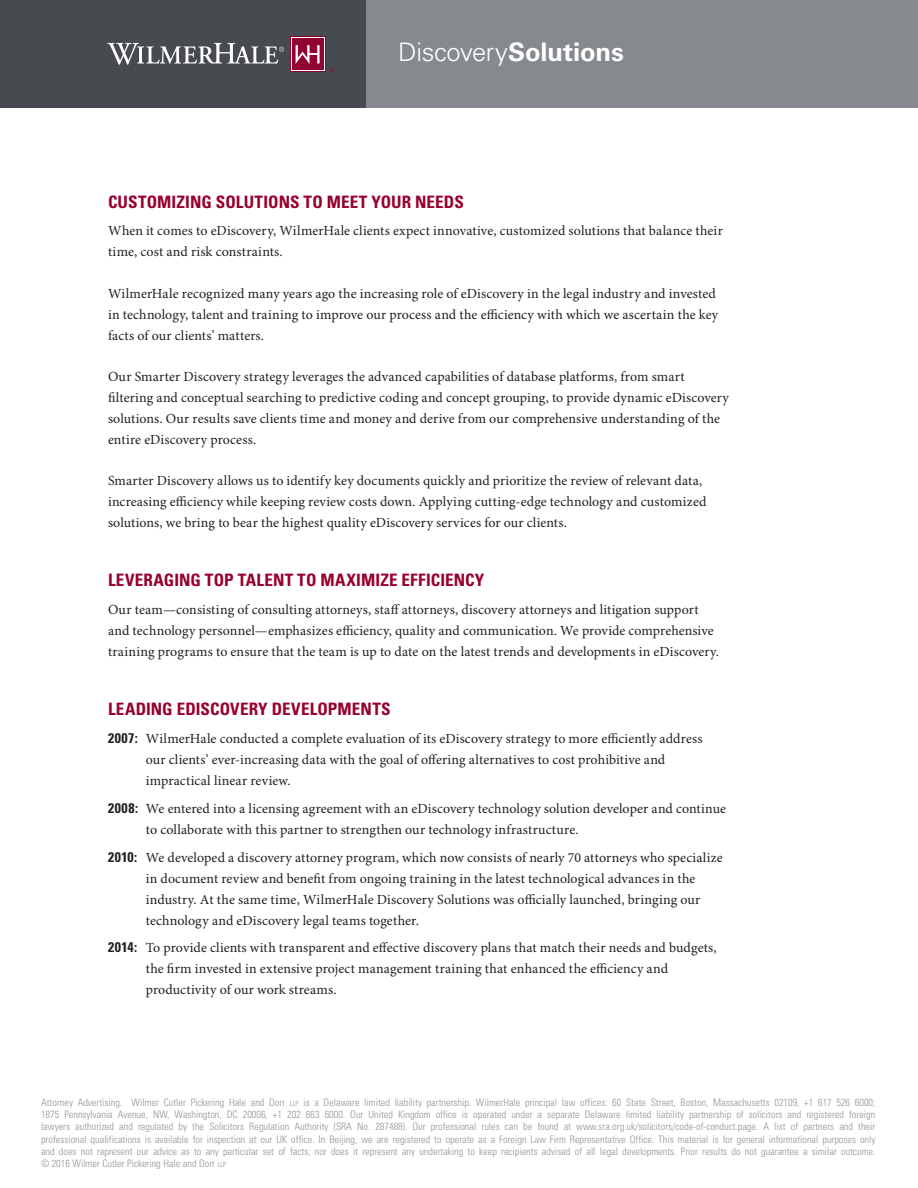
<style>
.page{position:relative;width:918px;height:1188px;background:#fff}
.page>*{position:absolute;margin:0;border:0;box-sizing:border-box;transform-origin:0 0}
.t1{font:300 25.5px "Univers LT Std";letter-spacing:-.015em;color:#fff}
.Subheads{font:700 condensed 17.1px "Univers LT Std";letter-spacing:.005em;color:#98012d}
.t2{font:13.95px/21px "Minion Pro";letter-spacing:.01em;color:#231f20}
.t3{font:300 condensed 10.2px/12.3px "Univers LT Std";color:#939598;text-align:justify}
.s1{font-weight:700}
.s2{font-family:"Univers LT Std";font-weight:700;font-stretch:condensed}
.s3{font-size:7.2px}
</style>
<div class="page">
<div style="left:305px;top:0;width:613px;height:108px;background:#868a8e"></div>
<div style="left:0;top:0;width:366px;height:108px;background:#474a4e"></div>
<svg style="left:290px;top:37px;width:35px;height:35px"></svg>
<svg style="left:291px;top:38px;width:33px;height:33px"></svg>
<div style="left:292px;top:39px;width:31px;height:31px;background:#910331"></div>
<svg style="left:296px;top:45px;width:24px;height:19px"></svg>
<svg style="left:107px;top:43px;width:177px;height:22px"></svg>
<svg style="left:329px;top:67px;width:5px;height:5px"></svg>
<p class="t1" style="left:398px;top:37px;width:227px">Discovery<span class="s1">Solutions</span></p>
<p class="Subheads" style="left:108px;top:191px;width:357px">CUSTOMIZING SOLUTIONS TO MEET YOUR NEEDS</p>
<p class="t2" style="left:108px;top:221px;width:616px">When it comes to eDiscovery, WilmerHale clients expect innovative, customized solutions that balance their time, cost and risk constraints.</p>
<p class="t2" style="left:108px;top:283px;width:612px">WilmerHale recognized many years ago the increasing role of eDiscovery in the legal industry and invested in technology, talent and training to improve our process and the efficiency with which we ascertain the key facts of our clients’ matters.</p>
<p class="t2" style="left:108px;top:367px;width:623px">Our Smarter Discovery strategy leverages the advanced capabilities of database platforms, from smart filtering and conceptual searching to predictive coding and concept grouping, to provide dynamic eDiscovery solutions. Our results save clients time and money and derive from our comprehensive understanding of the entire eDiscovery process.</p>
<p class="t2" style="left:108px;top:471px;width:600px">Smarter Discovery allows us to identify key documents quickly and prioritize the review of relevant data, increasing efficiency while keeping review costs down. Applying cutting-edge technology and customized solutions, we bring to bear the highest quality eDiscovery services for our clients.</p>
<p class="Subheads" style="left:108px;top:570px;width:378px">LEVERAGING TOP TALENT TO MAXIMIZE EFFICIENCY</p>
<p class="t2" style="left:108px;top:600px;width:613px">Our team—consisting of consulting attorneys, staff attorneys, discovery attorneys and litigation support and technology personnel—emphasizes efficiency, quality and communication. We provide comprehensive training programs to ensure that the team is up to date on the latest trends and developments in eDiscovery.</p>
<p class="Subheads" style="left:108px;top:699px;width:284px">LEADING EDISCOVERY DEVELOPMENTS</p>
<p class="t2" style="left:146px;top:729px;width:558px;text-indent:-38px"><span class="s2">2007:</span> WilmerHale conducted a complete evaluation of its eDiscovery strategy to more efficiently address our clients’ ever-increasing data with the goal of offering alternatives to cost prohibitive and impractical linear review.</p>
<p class="t2" style="left:146px;top:799px;width:582px;text-indent:-38px"><span class="s2">2008:</span> We entered into a licensing agreement with an eDiscovery technology solution developer and continue to collaborate with this partner to strengthen our technology infrastructure.</p>
<p class="t2" style="left:146px;top:847px;width:579px;text-indent:-38px"><span class="s2">2010:</span> We developed a discovery attorney program, which now consists of nearly 70 attorneys who specialize in document review and benefit from ongoing training in the latest technological advances in the industry. At the same time, WilmerHale Discovery Solutions was officially launched, bringing our technology and eDiscovery legal teams together.</p>
<p class="t2" style="left:146px;top:938px;width:573px;text-indent:-38px"><span class="s2">2014:</span> To provide clients with transparent and effective discovery plans that match their needs and budgets, the firm invested in extensive project management training that enhanced the efficiency and productivity of our work streams.</p>
<p class="t3" style="left:41px;top:1096px;width:836px">Attorney Advertising. Wilmer Cutler Pickering Hale and Dorr <span class="s3">llp</span> is a Delaware limited liability partnership. WilmerHale principal law offices: 60 State Street, Boston, Massachusetts 02109, +1 617 526 6000; 1875 Pennsylvania Avenue, NW, Washington, DC 20006, +1 202 663 6000. Our United Kingdom office is operated under a separate Delaware limited liability partnership of solicitors and registered foreign lawyers authorized and regulated by the Solicitors Regulation Authority (SRA No. 287488). Our professional rules can be found at www.sra.org.uk/solicitors/code-of-conduct.page. A list of partners and their professional qualifications is available for inspection at our UK office. In Beijing, we are registered to operate as a Foreign Law Firm Representative Office. This material is for general informational purposes only and does not represent our advice as to any particular set of facts; nor does it represent any undertaking to keep recipients advised of all legal developments. Prior results do not guarantee a similar outcome. © 2016 Wilmer Cutler Pickering Hale and Dorr <span class="s3">llp</span></p>
</div>
